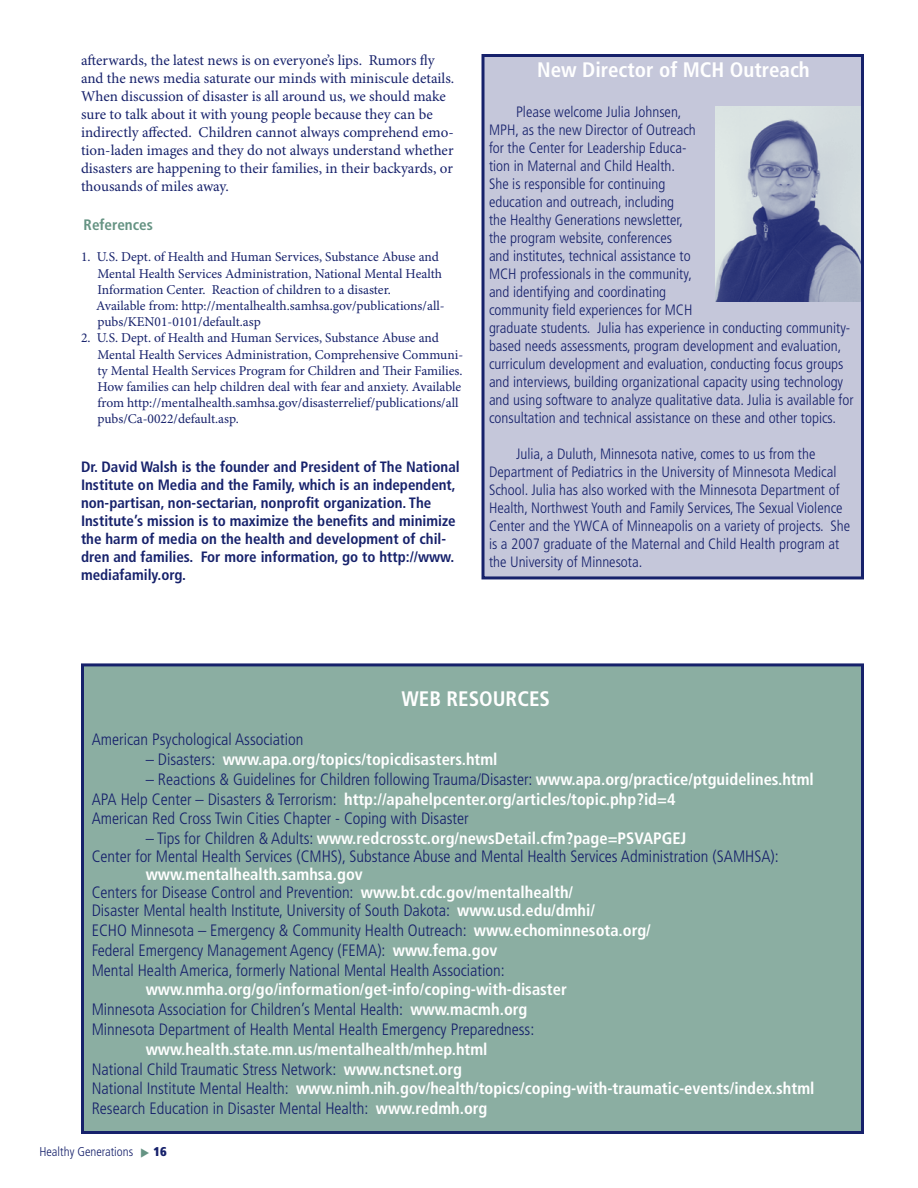
<style>
.page{position:relative;width:918px;height:1188px;background:#fff}
.page>*{position:absolute;margin:0;border:0;box-sizing:border-box;transform-origin:0 0}
.t1{font:700 condensed 21px "Frutiger";color:#fff}
.t2{font:300 condensed 16.5px/19.8px "Frutiger";color:#16216b}
.t3{font:700 condensed 16.5px/19.8px "Frutiger";color:#fff}
.t4{font:700 condensed 15.15px "Frutiger";color:#659383}
.t5{font:300 condensed 15px/18px "Frutiger";color:#16216b}
.t6{font:15px/18px "Minion Pro";color:#16216b}
.t7{font:700 condensed 15px/18px "Frutiger";color:#16216b}
.t8{font:13.5px/16.2px "Minion Pro";color:#16216b}
.t9{font:300 condensed 12.75px "Frutiger";color:#16216b}
.t10{font:900 condensed 12.75px "Frutiger";color:#16216b}
.s1{font-weight:300;color:#16216b}
.s2{font-weight:700;color:#fff}
</style>
<div class="page">
<div style="left:481px;top:54px;width:383px;height:526px;background:#c5c7da"></div>
<div style="left:81px;top:663px;width:783px;height:471px;background:#8baea2"></div>
<img style="left:716px;top:106px;width:145px;height:195px">
<p class="t6" style="left:81px;top:52px;width:375px">afterwards, the latest news is on everyone’s lips. Rumors fly and the news media saturate our minds with miniscule details.<br>When discussion of disaster is all around us, we should make sure to talk about it with young people because they can be indirectly affected. Children cannot always comprehend emo&shy;tion-laden images and they do not always understand whether disasters are happening to their families, in their backyards, or thousands of miles away.</p>
<p class="t4" style="left:84px;top:216px;width:71px">References</p>
<p class="t8" style="left:96px;top:250px;width:350px;text-indent:-15px">1. U.S. Dept. of Health and Human Services, Substance Abuse and Mental Health Services Administration, National Mental Health Information Center. Reaction of children to a disaster.<br>Available from: http://mentalhealth.samhsa.gov/publications/all&shy;pubs/KEN01-0101/default.asp</p>
<p class="t8" style="left:98px;top:331px;width:367px;text-indent:-16px">2. U.S. Dept. of Health and Human Services, Substance Abuse and Mental Health Services Administration, Comprehensive Communi&shy;ty Mental Health Services Program for Children and Their Families.<br>How families can help children deal with fear and anxiety. Available from http://mentalhealth.samhsa.gov/disasterrelief/publications/all pubs/Ca-0022/default.asp.</p>
<p class="t7" style="left:81px;top:458px;width:380px">Dr. David Walsh is the founder and President of The National Institute on Media and the Family, which is an independent, non-partisan, non-sectarian, nonprofit organization. The Institute’s mission is to maximize the benefits and minimize the harm of media on the health and development of chil&shy;dren and families. For more information, go to http://www. mediafamily.org.</p>
<h1 class="t1" style="left:537px;top:58px;width:274px">New Director of MCH Outreach</h1>
<p class="t5" style="left:489px;top:103px;width:366px;text-indent:27px">Please welcome Julia Johnsen,<br>MPH, as the new Director of Outreach<br>for the Center for Leadership Educa-<br>tion in Maternal and Child Health.<br>She is responsible for continuing<br>education and outreach, including<br>the Healthy Generations newsletter,<br>the program website, conferences<br>and institutes, technical assistance to<br>MCH professionals in the community,<br>and identifying and coordinating<br>community field experiences for MCH<br>graduate students. Julia has experience in conducting community&shy;based needs assessments, program development and evaluation, curriculum development and evaluation, conducting focus groups and interviews, building organizational capacity using technology and using software to analyze qualitative data. Julia is available for consultation and technical assistance on these and other topics.</p>
<p class="t5" style="left:489px;top:445px;width:363px;text-indent:27px">Julia, a Duluth, Minnesota native, comes to us from the Department of Pediatrics in the University of Minnesota Medical School. Julia has also worked with the Minnesota Department of Health, Northwest Youth and Family Services, The Sexual Violence Center and the YWCA of Minneapolis on a variety of projects. She is a 2007 graduate of the Maternal and Child Health program at the University of Minnesota.</p>
<h1 class="t1" style="left:401px;top:687px;width:150px">WEB RESOURCES</h1>
<p class="t2" style="left:92px;top:730px;width:213px">American Psychological Association</p>
<p class="t3" style="left:146px;top:749px;width:353px"><span class="s1">– Disasters:</span> www.apa.org/topics/topicdisasters.html</p>
<p class="t2" style="left:92px;top:769px;width:724px;text-indent:54px">– Reactions &amp; Guidelines for Children following Trauma/Disaster: <span class="s2">www.apa.org/practice/ptguidelines.html<br></span>APA Help Center – Disasters &amp; Terrorism: <span class="s2">http://apahelpcenter.org/articles/topic.php?id=4<br></span>American Red Cross Twin Cities Chapter - Coping with Disaster</p>
<p class="t2" style="left:92px;top:830px;width:689px;line-height:18px;text-indent:54px">– Tips for Children &amp; Adults: <span class="s2">www.redcrosstc.org/newsDetail.cfm?page=PSVAPGEJ<br></span>Center for Mental Health Services (CMHS), Substance Abuse and Mental Health Services Administration (SAMHSA):</p>
<p class="t2" style="left:92px;top:866px;width:505px;line-height:18px;text-indent:54px"><span class="s2">www.mentalhealth.samhsa.gov<br></span>Centers for Disease Control and Prevention: <span class="s2">www.bt.cdc.gov/mentalhealth/<br></span>Disaster Mental health Institute, University of South Dakota: <span class="s2">www.usd.edu/dmhi/</span></p>
<p class="t2" style="left:92px;top:921px;width:561px">ECHO Minnesota – Emergency &amp; Community Health Outreach: <span class="s2">www.echominnesota.org/<br></span>Federal Emergency Management Agency (FEMA): <span class="s2">www.fema.gov<br></span>Mental Health America, formerly National Mental Health Association:</p>
<p class="t2" style="left:92px;top:980px;width:477px;text-indent:54px"><span class="s2">www.nmha.org/go/information/get-info/coping-with-disaster<br></span>Minnesota Association for Children’s Mental Health: <span class="s2">www.macmh.org<br></span>Minnesota Department of Health Mental Health Emergency Preparedness:</p>
<p class="t3" style="left:92px;top:1039px;width:724px;text-indent:54px">www.health.state.mn.us/mentalhealth/mhep.html<br><span class="s1">National Child Traumatic Stress Network:</span> www.nctsnet.org<br><span class="s1">National Institute Mental Health:</span> www.nimh.nih.gov/health/topics/coping-with-traumatic-events/index.shtml <span class="s1">Research Education in Disaster Mental Health:</span> www.redmh.org</p>
<p class="t9" style="left:39px;top:1145px;width:95px">Healthy Generations</p>
<p class="t10" style="left:154px;top:1144px;width:8px">16</p>
</div>
